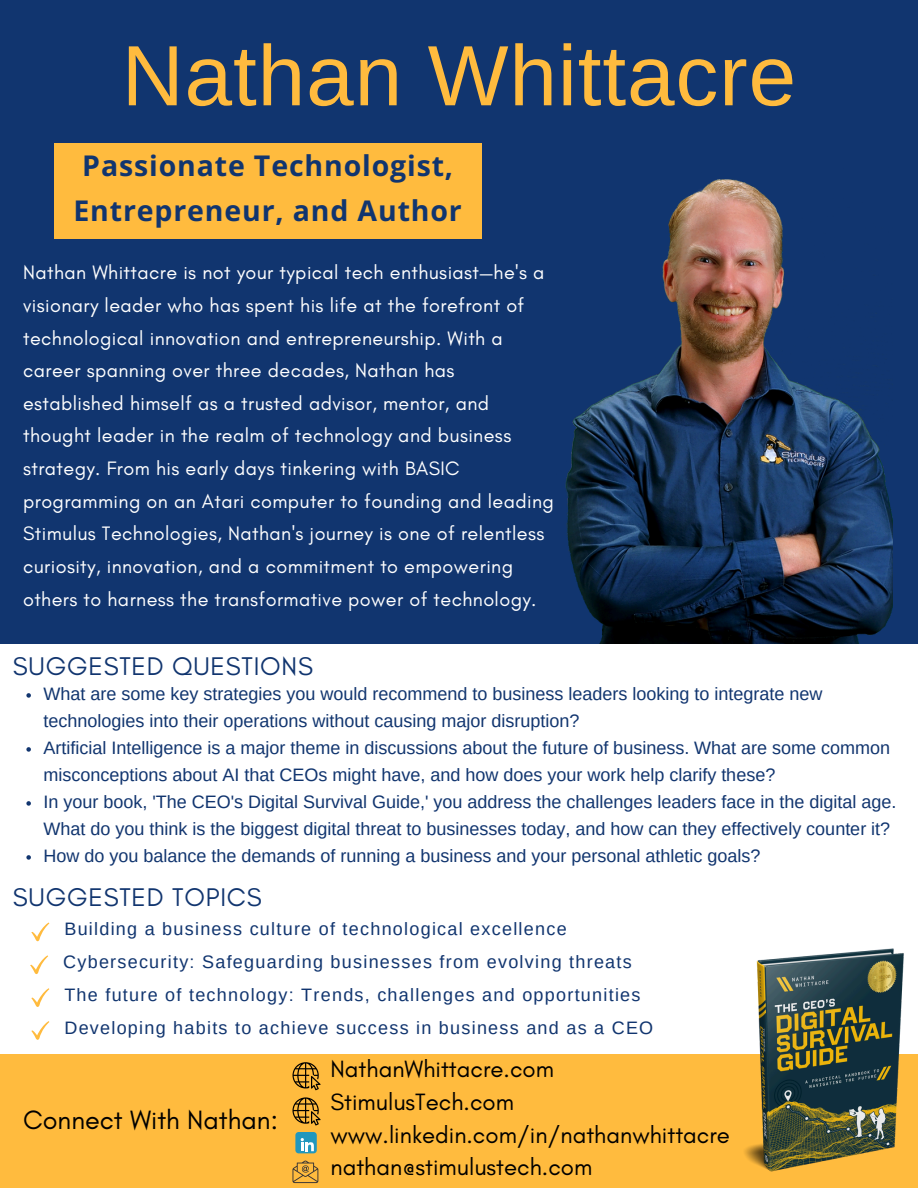
<style>
.page{position:relative;width:918px;height:1188px;background:#fff}
.page>*{position:absolute;margin:0;border:0;box-sizing:border-box;transform-origin:0 0}
.t1{font:85.65px "Arimo";letter-spacing:.01em;color:#ffbb3e}
.t2{font:700 28.5px/45px "Open Sans";letter-spacing:.03em;color:#11356f;text-align:center}
.t3{font:27px "Glacial Indifference";color:#000}
.t4{font:26.1px "Glacial Indifference";letter-spacing:.03em;color:#11356f}
.t5{font:24px/32.7px "Glacial Indifference";color:#000}
.t6{font:19.8px/32.7px "Glacial Indifference";letter-spacing:.02em;color:#fff}
.t7{font:18px/27px "Arimo";color:#11356f}
.t8{font:18px "Arimo";letter-spacing:.07em;color:#11356f}
</style>
<div class="page">
<div style="left:0;top:0;width:918px;height:644px;background:#11356f"></div>
<img style="left:565px;top:179px;width:327px;height:465px">
<div style="left:0;top:1054px;width:918px;height:134px;background:#ffbb3e"></div>
<svg style="left:31px;top:922px;width:18px;height:19px"></svg>
<svg style="left:30px;top:955px;width:18px;height:19px"></svg>
<svg style="left:31px;top:988px;width:18px;height:19px"></svg>
<svg style="left:31px;top:1021px;width:18px;height:19px"></svg>
<img style="left:744px;top:948px;width:160px;height:224px">
<svg style="left:292px;top:1062px;width:29px;height:28px"></svg>
<svg style="left:292px;top:1097px;width:29px;height:29px"></svg>
<div style="left:295px;top:1132px;width:22px;height:21px;background:#2197bd;border-radius:3px"></div>
<svg style="left:301px;top:1138px;width:13px;height:13px"></svg>
<svg style="left:292px;top:1161px;width:26px;height:22px"></svg>
<div style="left:54px;top:143px;width:427px;height:96px;background:#ffbb3e"></div>
<svg style="left:26px;top:693px;width:5px;height:5px"></svg>
<svg style="left:26px;top:747px;width:5px;height:5px"></svg>
<svg style="left:26px;top:801px;width:5px;height:5px"></svg>
<svg style="left:26px;top:855px;width:5px;height:5px"></svg>
<p class="t1" style="left:122px;top:28px;width:676px">Nathan Whittacre</p>
<p class="t2" style="left:73px;top:142px;width:390px">Passionate Technologist,<br>Entrepreneur, and Author</p>
<p class="t6" style="left:23px;top:256px;width:532px">Nathan Whittacre is not your typical tech enthusiast—he's a visionary leader who has spent his life at the forefront of technological innovation and entrepreneurship. With a career spanning over three decades, Nathan has established himself as a trusted advisor, mentor, and thought leader in the realm of technology and business strategy. From his early days tinkering with BASIC programming on an Atari computer to founding and leading Stimulus Technologies, Nathan's journey is one of relentless curiosity, innovation, and a commitment to empowering others to harness the transformative power of technology.</p>
<p class="t4" style="left:13px;top:650px;width:302px">SUGGESTED QUESTIONS</p>
<p class="t7" style="left:44px;top:680px;width:780px">What are some key strategies you would recommend to business leaders looking to integrate new technologies into their operations without causing major disruption?</p>
<p class="t7" style="left:44px;top:734px;width:848px">Artificial Intelligence is a major theme in discussions about the future of business. What are some common misconceptions about AI that CEOs might have, and how does your work help clarify these?</p>
<p class="t7" style="left:44px;top:788px;width:855px">In your book, 'The CEO's Digital Survival Guide,' you address the challenges leaders face in the digital age.<br>What do you think is the biggest digital threat to businesses today, and how can they effectively counter it?</p>
<p class="t7" style="left:44px;top:842px;width:719px">How do you balance the demands of running a business and your personal athletic goals?</p>
<h2 class="t4" style="left:13px;top:881px;width:250px">SUGGESTED TOPICS</h2>
<h3 class="t8" style="left:64px;top:919px;width:504px">Building a business culture of technological excellence</h3>
<p class="t8" style="left:63px;top:952px;width:570px">Cybersecurity: Safeguarding businesses from evolving threats</p>
<h2 class="t8" style="left:64px;top:984px;width:578px">The future of technology: Trends, challenges and opportunities</h2>
<p class="t8" style="left:64px;top:1017px;width:590px">Developing habits to achieve success in business and as a CEO</p>
<p class="t3" style="left:23px;top:1103px;width:256px">Connect With Nathan:</p>
<p class="t5" style="left:330px;top:1053px;width:401px">NathanWhittacre.com<br>StimulusTech.com www.linkedin.com/in/nathanwhittacre nathan@stimulustech.com</p>
</div>
